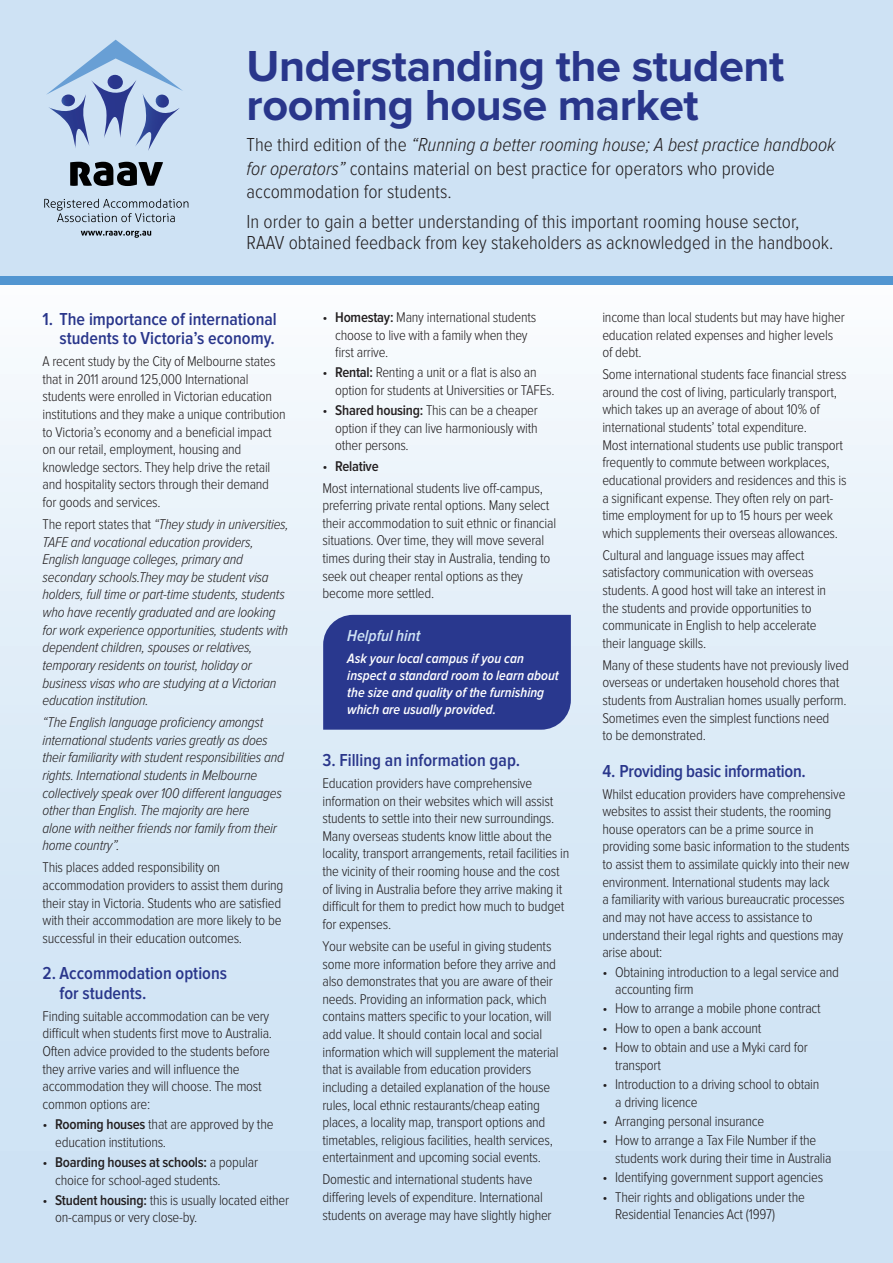
<style>
.page{position:relative;width:893px;height:1263px;background:#fff}
.page>*{position:absolute;margin:0;border:0;box-sizing:border-box;transform-origin:0 0}
.t1{font:700 45px/39px "Proxima Nova";letter-spacing:-.01em;color:#29368b}
.t2{font:300 19.5px/23.4px "Proxima Nova Cond";color:#231f20}
.t3{font:600 18px/19.5px "Proxima Nova Cond";color:#29368b;text-align:right}
.t4{font:italic 600 16.5px "Proxima Nova Cond";color:#cee2f4}
.t5{font:300 14.7px/17.7px "Proxima Nova Cond";letter-spacing:-.015em;color:#231f20}
.t6{font:italic 300 14.7px/17.7px "Proxima Nova Cond";letter-spacing:-.015em;color:#231f20}
.t7{font:italic 600 14.1px/17px "Proxima Nova Cond";color:#fff}
.s1{font-style:italic}
.s2{font-style:normal}
.s3{font-weight:600}
</style>
<div class="page">
<div style="left:0;top:267px;width:893px;height:996px;background:linear-gradient(to bottom,#f6fafd,#c7def3)"></div>
<div style="left:0;top:0;width:893px;height:284px;background:#cee2f4"></div>
<img style="left:100px;top:95px;width:29px;height:43px">
<img style="left:49px;top:95px;width:40px;height:53px">
<img style="left:61px;top:95px;width:14px;height:12px">
<img style="left:135px;top:95px;width:45px;height:56px">
<img style="left:155px;top:95px;width:15px;height:13px">
<svg style="left:46px;top:40px;width:137px;height:55px"></svg>
<svg style="left:70px;top:162px;width:93px;height:24px"></svg>
<svg style="left:44px;top:199px;width:144px;height:23px"></svg>
<svg style="left:81px;top:231px;width:70px;height:7px"></svg>
<div style="left:0;top:276px;width:893px;height:9px;background:#5296d1"></div>
<div style="left:323px;top:615px;width:248px;height:115px;background:#29388e"></div>
<h1 class="t1" style="left:247px;top:51px;width:539px">Understanding the student rooming house market</h1>
<h2 class="t2" style="left:247px;top:135px;width:590px">The third edition of the <span class="s1">“Running a better rooming house; A best practice handbook for operators”</span> contains material on best practice for operators who provide accommodation for students.</h2>
<h2 class="t2" style="left:247px;top:213px;width:588px;line-height:21px">In order to gain a better understanding of this important rooming house sector,<br>RAAV obtained feedback from key stakeholders as acknowledged in the handbook.</h2>
<p class="t3" style="left:43px;top:311px;width:236px">1. The importance of international students to Victoria’s economy.</p>
<p class="t5" style="left:43px;top:354px;width:245px">A recent study by the City of Melbourne states that in 2011 around 125,000 International students were enrolled in Victorian education institutions and they make a unique contribution to Victoria’s economy and a beneficial impact on our retail, employment, housing and knowledge sectors. They help drive the retail and hospitality sectors through their demand for goods and services.</p>
<p class="t6" style="left:43px;top:516px;width:248px"><span class="s2">The report states that</span> “They study in universities, TAFE and vocational education providers, English language colleges, primary and secondary schools.They may be student visa holders, full time or part-time students, students who have recently graduated and are looking for work experience opportunities, students with dependent children, spouses or relatives, temporary residents on tourist, holiday or business visas who are studying at a Victorian education institution.</p>
<p class="t6" style="left:43px;top:715px;width:243px">“The English language proficiency amongst international students varies greatly as does their familiarity with student responsibilities and rights. International students in Melbourne collectively speak over 100 different languages other than English. The majority are here<br>alone with neither friends nor family from their home country”.</p>
<p class="t5" style="left:43px;top:860px;width:242px">This places added responsibility on accommodation providers to assist them during their stay in Victoria. Students who are satisfied with their accommodation are more likely to be successful in their education outcomes.</p>
<p class="t3" style="left:60px;top:965px;width:169px;text-align:left;text-indent:-17px">2. Accommodation options for students.</p>
<p class="t5" style="left:43px;top:1008px;width:231px">Finding suitable accommodation can be very difficult when students first move to Australia.<br>Often advice provided to the students before they arrive varies and will influence the accommodation they will choose. The most common options are:</p>
<p class="t5" style="left:55px;top:1117px;width:220px;text-indent:-13px">• <span class="s3">Rooming houses</span> that are approved by the education institutions.</p>
<p class="t5" style="left:55px;top:1154px;width:204px;text-indent:-13px">• <span class="s3">Boarding houses at schools:</span> a popular choice for school-aged students.</p>
<p class="t5" style="left:55px;top:1192px;width:235px;text-indent:-13px">• <span class="s3">Student housing:</span> this is usually located either on-campus or very close-by.</p>
<p class="t5" style="left:335px;top:310px;width:203px;text-indent:-13px">• <span class="s3">Homestay:</span> Many international students choose to live with a family when they first arrive.</p>
<p class="t5" style="left:335px;top:365px;width:221px;text-indent:-13px">• <span class="s3">Rental:</span> Renting a unit or a flat is also an option for students at Universities or TAFEs.</p>
<p class="t5" style="left:335px;top:403px;width:204px;text-align:justify;text-indent:-13px">• <span class="s3">Shared housing:</span> This can be a cheaper option if they can live harmoniously with other persons.</p>
<p class="t5" style="left:322px;top:456px;width:222px;line-height:21.9px">• <span class="s3">Relative<br></span>Most international students live off-campus,</p>
<p class="t5" style="left:322px;top:498px;width:235px">preferring private rental options. Many select their accommodation to suit ethnic or financial situations. Over time, they will move several times during their stay in Australia, tending to seek out cheaper rental options as they become more settled.</p>
<p class="t4" style="left:347px;top:630px;width:75px">Helpful hint</p>
<p class="t7" style="left:347px;top:651px;width:213px">Ask your local campus if you can inspect a standard room to learn about the size and quality of the furnishing which are usually provided.</p>
<p class="t3" style="left:322px;top:752px;width:199px">3. Filling an information gap.</p>
<p class="t5" style="left:322px;top:776px;width:248px">Education providers have comprehensive information on their websites which will assist students to settle into their new surroundings.<br>Many overseas students know little about the locality, transport arrangements, retail facilities in the vicinity of their rooming house and the cost of living in Australia before they arrive making it difficult for them to predict how much to budget for expenses.</p>
<p class="t5" style="left:322px;top:938px;width:238px">Your website can be useful in giving students some more information before they arrive and also demonstrates that you are aware of their needs. Providing an information pack, which contains matters specific to your location, will add value. It should contain local and social information which will supplement the material that is available from education providers including a detailed explanation of the house rules, local ethnic restaurants/cheap eating places, a locality map, transport options and timetables, religious facilities, health services, entertainment and upcoming social events.</p>
<p class="t5" style="left:322px;top:1172px;width:231px">Domestic and international students have differing levels of expenditure. International students on average may have slightly higher</p>
<p class="t5" style="left:602px;top:310px;width:244px">income than local students but may have higher education related expenses and higher levels of debt.</p>
<p class="t5" style="left:602px;top:367px;width:246px">Some international students face financial stress around the cost of living, particularly transport, which takes up an average of about 10% of international students’ total expenditure.<br>Most international students use public transport frequently to commute between workplaces, educational providers and residences and this is a significant expense. They often rely on part&shy;time employment for up to 15 hours per week which supplements their overseas allowances.</p>
<p class="t5" style="left:602px;top:547px;width:225px">Cultural and language issues may affect satisfactory communication with overseas students. A good host will take an interest in the students and provide opportunities to communicate in English to help accelerate their language skills.</p>
<p class="t5" style="left:602px;top:657px;width:248px">Many of these students have not previously lived overseas or undertaken household chores that students from Australian homes usually perform.<br>Sometimes even the simplest functions need<br>to be demonstrated.</p>
<p class="t3" style="left:602px;top:762px;width:205px">4. Providing basic information.</p>
<p class="t5" style="left:602px;top:786px;width:249px">Whilst education providers have comprehensive websites to assist their students, the rooming house operators can be a prime source in providing some basic information to the students to assist them to assimilate quickly into their new environment. International students may lack<br>a familiarity with various bureaucratic processes and may not have access to assistance to understand their legal rights and questions may arise about:</p>
<p class="t5" style="left:615px;top:964px;width:225px;text-indent:-13px">• Obtaining introduction to a legal service and accounting firm</p>
<p class="t5" style="left:602px;top:1001px;width:220px">• How to arrange a mobile phone contract</p>
<p class="t5" style="left:602px;top:1020px;width:161px">• How to open a bank account</p>
<p class="t5" style="left:615px;top:1040px;width:194px;text-indent:-13px">• How to obtain and use a Myki card for transport</p>
<p class="t5" style="left:615px;top:1077px;width:206px;text-indent:-13px">• Introduction to a driving school to obtain a driving licence</p>
<p class="t5" style="left:602px;top:1114px;width:163px">• Arranging personal insurance</p>
<p class="t5" style="left:615px;top:1133px;width:218px;text-indent:-13px">• How to arrange a Tax File Number if the students work during their time in Australia</p>
<p class="t5" style="left:602px;top:1170px;width:222px">• Identifying government support agencies</p>
<p class="t5" style="left:615px;top:1189px;width:191px;text-indent:-13px">• Their rights and obligations under the<br>Residential Tenancies Act (1997)</p>
</div>
